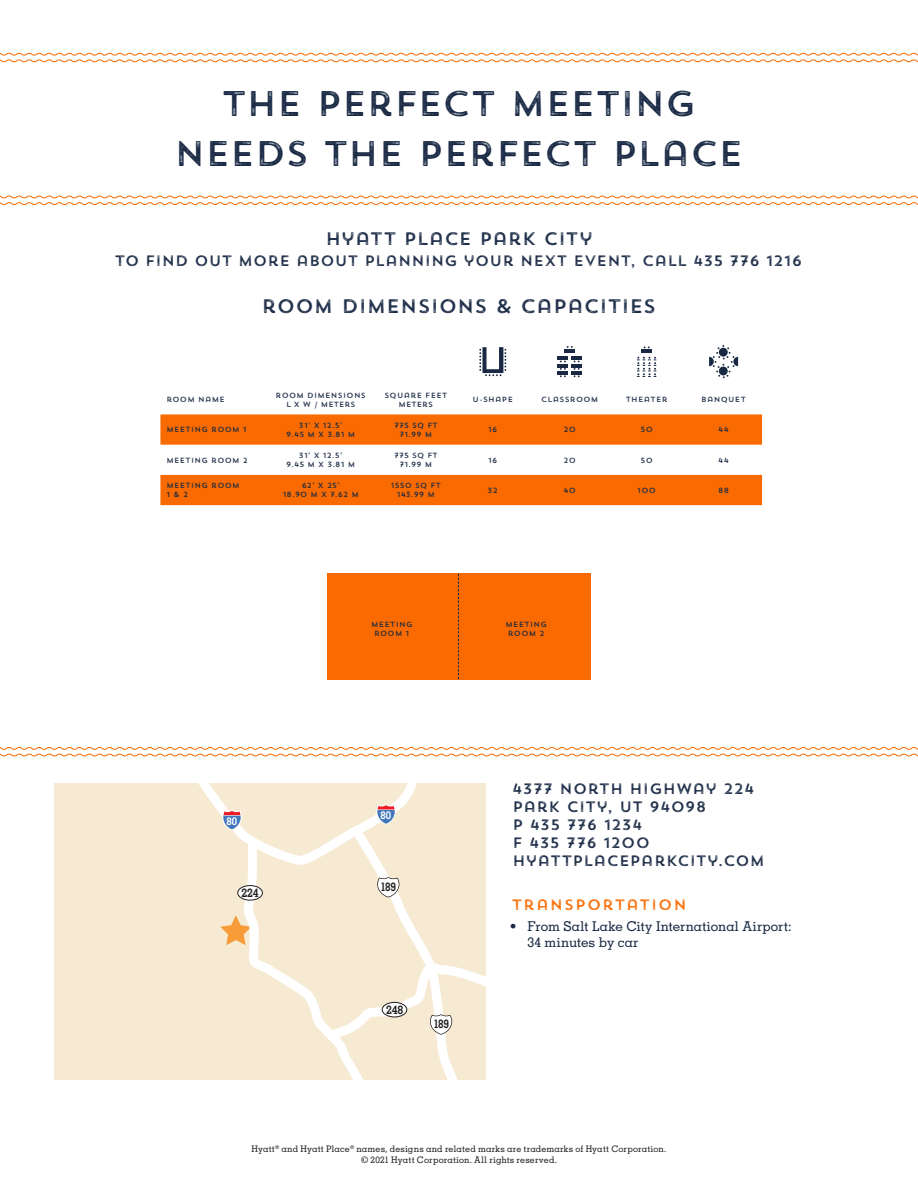
<style>
.page{position:relative;width:918px;height:1188px;background:#fff}
.page>*{position:absolute;margin:0;border:0;box-sizing:border-box;transform-origin:0 0}
.Page_Title__blue{font:35.55px "Trend Rough Sans One";letter-spacing:-.02em;color:#192944}
.Room_Dimensins___Cap{font:19.5px "Trend Rough Sans One";letter-spacing:-.005em;color:#192944}
.Property_Name_Transp{font:18px "Trend Rough Sans One";letter-spacing:-.005em;color:#192944}
.Address_Phone_URL{font:15px/18px "Trend Rough Sans One";letter-spacing:.01em;color:#192944}
.Plan_Event_Phone{font:15px "Trend Rough Sans One";color:#192944}
.Subheads__orange{font:15px "Trend Rough Sans One";letter-spacing:.06em;color:#f96b00}
.t1{font:500 13.5px/15.8px "Memphis LT Std";color:#192944}
.t2{font:700 11.85px "Memphis LT Std";letter-spacing:-.02em;color:#231f20;scale:.93 1}
.t3{font:700 11.85px "Memphis LT Std";letter-spacing:-.02em;color:#231f20}
.t4{font:700 10.65px "Memphis LT Std";color:#fff}
.Copyright_Lingo__blu{font:500 9px "Memphis LT Std";letter-spacing:.01em;color:#231f20}
.Transportation_Bulle{font:7.5px/9px "Trend Rough Sans One";letter-spacing:.035em;color:#192944;text-align:center}
</style>
<div class="page">
<svg style="left:0;top:747px;width:918px;height:10px"></svg>
<svg style="left:0;top:195px;width:918px;height:10px"></svg>
<svg style="left:0;top:52px;width:918px;height:11px"></svg>
<div style="left:327px;top:573px;width:264px;height:107px;background:#f96b00"></div>
<div style="left:54px;top:783px;width:432px;height:297px;background:#f6ead3"></div>
<svg style="left:198px;top:783px;width:288px;height:297px"></svg>
<div style="left:238px;top:886px;width:24px;height:14px;background:#fff;border-radius:50%"></div>
<div style="left:237px;top:885px;width:26px;height:15px;border:1px solid #231f20;border-radius:50%"></div>
<div style="left:382px;top:1002px;width:25px;height:15px;background:#fff;border-radius:50%"></div>
<div style="left:382px;top:1002px;width:25px;height:15px;border:1px solid #231f20;border-radius:50%"></div>
<svg style="left:160px;top:414px;width:602px;height:91px;fill:#f96b00"></svg>
<svg style="left:479px;top:347px;width:27px;height:29px"></svg>
<svg style="left:565px;top:346px;width:10px;height:6px"></svg>
<hr style="left:558px;top:356px;width:10px;height:4px;background:#192944">
<hr style="left:571px;top:356px;width:11px;height:4px;background:#192944">
<svg style="left:558px;top:361px;width:24px;height:16px"></svg>
<svg style="left:637px;top:357px;width:19px;height:20px"></svg>
<hr style="left:641px;top:349px;width:11px;height:4px;background:#192944">
<svg style="left:709px;top:345px;width:29px;height:33px"></svg>
<svg style="left:458px;top:574px;width:1px;height:105px"></svg>
<p class="Page_Title__blue" style="left:222px;top:81px;width:476px">THE PERFECT MEETING</p>
<p class="Page_Title__blue" style="left:174px;top:130px;width:571px">NEEDS THE PERFECT PLACE</p>
<p class="Property_Name_Transp" style="left:325px;top:227px;width:269px">HYATT PLACE PARK CITY</p>
<p class="Plan_Event_Phone" style="left:115px;top:251px;width:689px">TO FIND OUT MORE ABOUT PLANNING YOUR NEXT EVENT, CALL 435 776 1216</p>
<p class="Room_Dimensins___Cap" style="left:262px;top:294px;width:396px">ROOM DIMENSIONS &amp; CAPACITIES</p>
<p class="Transportation_Bulle" style="left:166px;top:395px;width:60px">ROOM NAME</p>
<p class="Transportation_Bulle" style="left:276px;top:390px;width:92px">ROOM DIMENSIONS</p>
<p class="Transportation_Bulle" style="left:286px;top:399px;width:71px">L X W / METERS</p>
<p class="Transportation_Bulle" style="left:384px;top:390px;width:65px">SQUARE FEET</p>
<p class="Transportation_Bulle" style="left:399px;top:399px;width:36px">METERS</p>
<p class="Transportation_Bulle" style="left:473px;top:395px;width:42px">U-SHAPE</p>
<p class="Transportation_Bulle" style="left:541px;top:395px;width:59px">CLASSROOM</p>
<p class="Transportation_Bulle" style="left:626px;top:395px;width:43px">THEATER</p>
<p class="Transportation_Bulle" style="left:701px;top:395px;width:46px">BANQUET</p>
<p class="Transportation_Bulle" style="left:166px;top:425px;width:82px">MEETING ROOM 1</p>
<p class="Transportation_Bulle" style="left:299px;top:421px;width:45px">31’ X 12.5’</p>
<p class="Transportation_Bulle" style="left:286px;top:430px;width:71px">9.45 M X 3.81 M</p>
<p class="Transportation_Bulle" style="left:394px;top:421px;width:45px">775 SQ FT</p>
<p class="Transportation_Bulle" style="left:399px;top:430px;width:34px">71.99 M</p>
<p class="Transportation_Bulle" style="left:488px;top:425px;width:11px">16</p>
<p class="Transportation_Bulle" style="left:563px;top:425px;width:14px">20</p>
<p class="Transportation_Bulle" style="left:640px;top:425px;width:14px">50</p>
<p class="Transportation_Bulle" style="left:718px;top:425px;width:12px">44</p>
<p class="Transportation_Bulle" style="left:166px;top:455px;width:83px">MEETING ROOM 2</p>
<p class="Transportation_Bulle" style="left:299px;top:451px;width:45px">31’ X 12.5’</p>
<p class="Transportation_Bulle" style="left:286px;top:460px;width:71px">9.45 M X 3.81 M</p>
<p class="Transportation_Bulle" style="left:394px;top:451px;width:45px">775 SQ FT</p>
<p class="Transportation_Bulle" style="left:399px;top:460px;width:34px">71.99 M</p>
<p class="Transportation_Bulle" style="left:488px;top:455px;width:11px">16</p>
<p class="Transportation_Bulle" style="left:563px;top:455px;width:14px">20</p>
<p class="Transportation_Bulle" style="left:640px;top:455px;width:14px">50</p>
<p class="Transportation_Bulle" style="left:718px;top:455px;width:12px">44</p>
<p class="Transportation_Bulle" style="left:166px;top:481px;width:75px;text-align:left">MEETING ROOM<br>1 &amp; 2</p>
<p class="Transportation_Bulle" style="left:302px;top:481px;width:40px">62’ X 25’</p>
<p class="Transportation_Bulle" style="left:283px;top:490px;width:78px">18.90 M X 7.62 M</p>
<p class="Transportation_Bulle" style="left:391px;top:481px;width:52px">1550 SQ FT</p>
<p class="Transportation_Bulle" style="left:397px;top:490px;width:40px">143.99 M</p>
<p class="Transportation_Bulle" style="left:488px;top:486px;width:12px">32</p>
<p class="Transportation_Bulle" style="left:563px;top:486px;width:14px">40</p>
<p class="Transportation_Bulle" style="left:637px;top:486px;width:20px">100</p>
<p class="Transportation_Bulle" style="left:718px;top:486px;width:13px">88</p>
<p class="Transportation_Bulle" style="left:371px;top:620px;width:43px">MEETING<br>ROOM 1</p>
<p class="Transportation_Bulle" style="left:505px;top:620px;width:43px">MEETING<br>ROOM 2</p>
<h3 class="t4" style="left:227px;top:814px;width:12px">80</h3>
<h3 class="t3" style="left:241px;top:885px;width:19px">224</h3>
<h3 class="t4" style="left:381px;top:809px;width:12px">80</h3>
<h3 class="t2" style="left:381px;top:879px;width:18px">189</h3>
<h3 class="t3" style="left:386px;top:1002px;width:19px">248</h3>
<h3 class="t2" style="left:433px;top:1016px;width:18px">189</h3>
<p class="Address_Phone_URL" style="left:512px;top:780px;width:254px">4377 NORTH HIGHWAY 224<br>PARK CITY, UT 94098<br>P 435 776 1234<br>F 435 776 1200<br>HYATTPLACEPARKCITY.COM</p>
<p class="Subheads__orange" style="left:512px;top:895px;width:177px">TRANSPORTATION</p>
<p class="t1" style="left:528px;top:918px;width:266px;text-indent:-18px">• From Salt Lake City International Airport:<br>34 minutes by car</p>
<p class="Copyright_Lingo__blu" style="left:252px;top:1143px;width:416px">Hyatt<sup>®</sup> and Hyatt Place<sup>®</sup> names, designs and related marks are trademarks of Hyatt Corporation.</p>
<p class="Copyright_Lingo__blu" style="left:361px;top:1154px;width:197px">© 2021 Hyatt Corporation. All rights reserved.</p>
</div>
